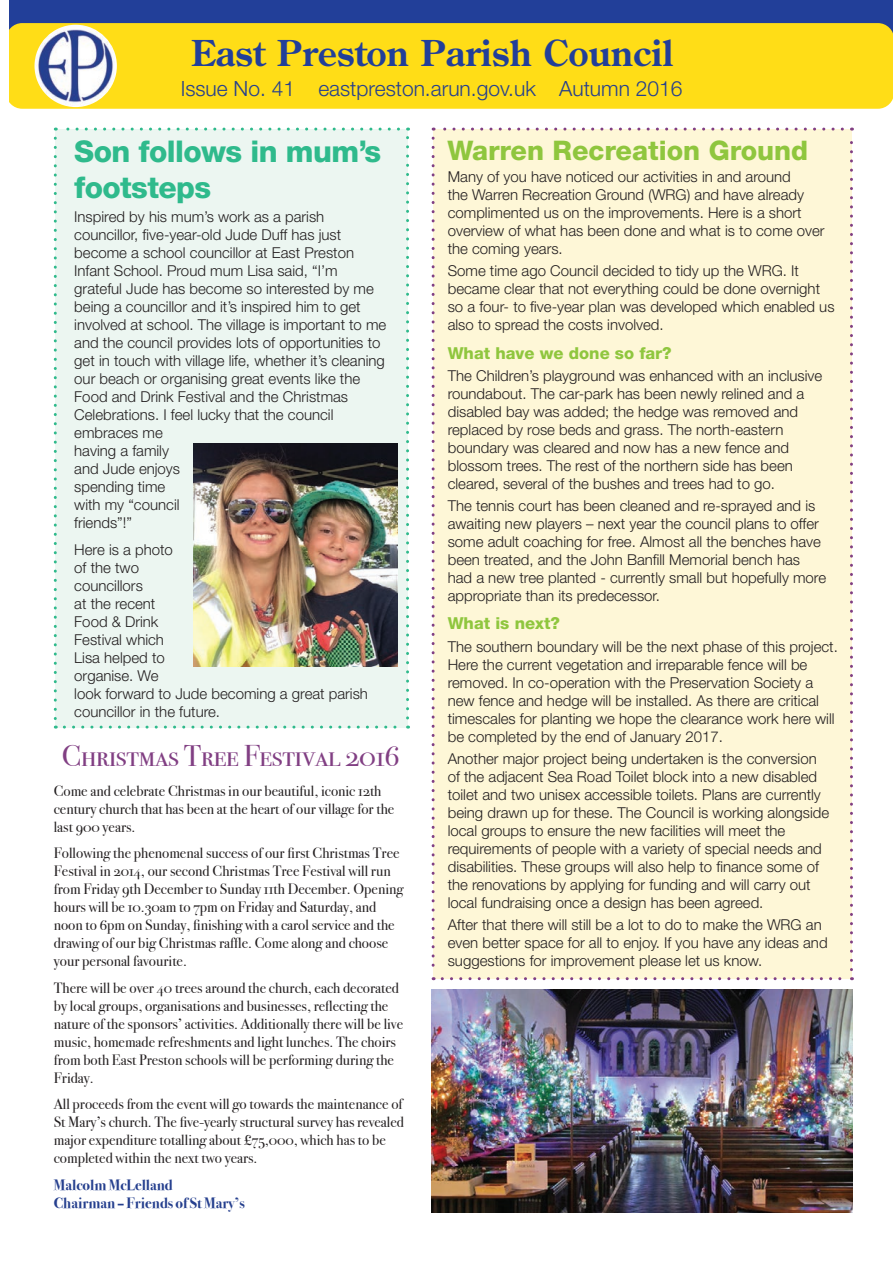
<style>
.page{position:relative;width:893px;height:1263px;background:#fff}
.page>*{position:absolute;margin:0;border:0;box-sizing:border-box;transform-origin:0 0}
.t1{font:700 35.55px "Century Old Style Std";color:#223f99}
.t2{font:800 30px/36px "Helvetica Neue";letter-spacing:-.02em;color:#2fba8c}
.t3{font:30px "Bodoni Svty Two SCITCTT";letter-spacing:-.01em;color:#813f83}
.t4{font:800 27px "Helvetica Neue";color:#8fc63e}
.t5{font:300 21px "Helvetica Neue";color:#253f8e}
.t6{font:800 16.5px "Helvetica Neue";color:#8fc63e}
.t7{font:300 15px/18px "Helvetica Neue";color:#231f20}
.t8{font:15px/18px "Bodoni Svty Two OSITCTT";color:#231f20}
.t9{font:700 15px/18px "Bodoni Svty Two OSITCTT";color:#253f8e}
</style>
<div class="page">
<div style="left:433px;top:129px;width:418px;height:850px;background:#fef7d7"></div>
<svg style="left:432px;top:138px;width:3px;height:842px"></svg>
<svg style="left:442px;top:977px;width:410px;height:3px"></svg>
<svg style="left:850px;top:128px;width:3px;height:842px"></svg>
<svg style="left:433px;top:128px;width:409px;height:3px"></svg>
<img style="left:432px;top:990px;width:421px;height:223px">
<div style="left:55px;top:129px;width:353px;height:598px;background:#ecf6f1"></div>
<svg style="left:54px;top:138px;width:3px;height:591px"></svg>
<svg style="left:64px;top:726px;width:345px;height:3px"></svg>
<svg style="left:406px;top:128px;width:3px;height:590px"></svg>
<svg style="left:55px;top:128px;width:343px;height:3px"></svg>
<img style="left:193px;top:444px;width:205px;height:223px">
<div style="left:10px;top:0;width:883px;height:81px;background:#223f99"></div>
<div style="left:10px;top:23px;width:883px;height:86px;background:#ffdd17"></div>
<img style="left:35px;top:25px;width:82px;height:82px;border-radius:41px">
<h1 class="t1" style="left:191px;top:30px;width:484px">East Preston Parish Council</h1>
<h3 class="t5" style="left:181px;top:76px;width:503px">Issue No. 41 eastpreston.arun.gov.uk Autumn 2016</h3>
<h2 class="t2" style="left:74px;top:133px;width:308px">Son follows in mum’s footsteps</h2>
<p class="t7" style="left:74px;top:208px;width:314px">Inspired by his mum’s work as a parish councillor, five-year-old Jude Duff has just become a school councillor at East Preston Infant School. Proud mum Lisa said, “I’m grateful Jude has become so interested by me being a councillor and it’s inspired him to get involved at school. The village is important to me and the council provides lots of opportunities to get in touch with village life, whether it’s cleaning our beach or organising great events like the Food and Drink Festival and the Christmas Celebrations. I feel lucky that the council embraces me<br>having a family<br>and Jude enjoys<br>spending time<br>with my “council<br>friends”!”</p>
<p class="t7" style="left:74px;top:540px;width:295px">Here is a photo<br>of the two<br>councillors<br>at the recent<br>Food &amp; Drink<br>Festival which<br>Lisa helped to<br>organise. We<br>look forward to Jude becoming a great parish councillor in the future.</p>
<h2 class="t3" style="left:62px;top:738px;width:339px">Christmas Tree Festival 2016</h2>
<p class="t8" style="left:54px;top:782px;width:342px">Come and celebrate Christmas in our beautiful, iconic 12th century church that has been at the heart of our village for the last 900 years.</p>
<p class="t8" style="left:54px;top:844px;width:351px">Following the phenomenal success of our first Christmas Tree Festival in 2014, our second Christmas Tree Festival will run from Friday 9th December to Sunday 11th December. Opening hours will be 10.30am to 7pm on Friday and Saturday, and noon to 6pm on Sunday, finishing with a carol service and the drawing of our big Christmas raffle. Come along and choose your personal favourite.</p>
<p class="t8" style="left:54px;top:979px;width:351px">There will be over 40 trees around the church, each decorated by local groups, organisations and businesses, reflecting the nature of the sponsors’ activities. Additionally there will be live music, homemade refreshments and light lunches. The choirs from both East Preston schools will be performing during the Friday.</p>
<p class="t8" style="left:54px;top:1095px;width:352px">All proceeds from the event will go towards the maintenance of St Mary’s church. The five-yearly structural survey has revealed major expenditure totalling about £75,000, which has to be completed within the next two years.</p>
<p class="t9" style="left:54px;top:1176px;width:192px">Malcolm McLelland<br>Chairman – Friends of St Mary’s</p>
<h3 class="t4" style="left:448px;top:134px;width:362px">Warren Recreation Ground</h3>
<p class="t7" style="left:448px;top:167px;width:378px">Many of you have noticed our activities in and around<br>the Warren Recreation Ground (WRG) and have already complimented us on the improvements. Here is a short overview of what has been done and what is to come over the coming years.</p>
<p class="t7" style="left:448px;top:261px;width:388px">Some time ago Council decided to tidy up the WRG. It became clear that not everything could be done overnight so a four- to five-year plan was developed which enabled us also to spread the costs involved.</p>
<p class="t6" style="left:448px;top:343px;width:226px">What have we done so far?</p>
<p class="t7" style="left:448px;top:366px;width:376px">The Children’s playground was enhanced with an inclusive roundabout. The car-park has been newly relined and a disabled bay was added; the hedge was removed and replaced by rose beds and grass. The north-eastern boundary was cleared and now has a new fence and blossom trees. The rest of the northern side has been cleared, several of the bushes and trees had to go.</p>
<p class="t7" style="left:448px;top:496px;width:380px">The tennis court has been cleaned and re-sprayed and is awaiting new players – next year the council plans to offer some adult coaching for free. Almost all the benches have been treated, and the John Banfill Memorial bench has had a new tree planted - currently small but hopefully more appropriate than its predecessor.</p>
<p class="t6" style="left:448px;top:614px;width:114px">What is next?</p>
<p class="t7" style="left:448px;top:637px;width:392px">The southern boundary will be the next phase of this project.<br>Here the current vegetation and irreparable fence will be removed. In co-operation with the Preservation Society a new fence and hedge will be installed. As there are critical timescales for planting we hope the clearance work here will be completed by the end of January 2017.</p>
<p class="t7" style="left:448px;top:749px;width:383px">Another major project being undertaken is the conversion of the adjacent Sea Road Toilet block into a new disabled toilet and two unisex accessible toilets. Plans are currently being drawn up for these. The Council is working alongside local groups to ensure the new facilities will meet the requirements of people with a variety of special needs and disabilities. These groups will also help to finance some of the renovations by applying for funding and will carry out local fundraising once a design has been agreed.</p>
<p class="t7" style="left:448px;top:915px;width:381px">After that there will still be a lot to do to make the WRG an even better space for all to enjoy. If you have any ideas and suggestions for improvement please let us know.</p>
</div>
